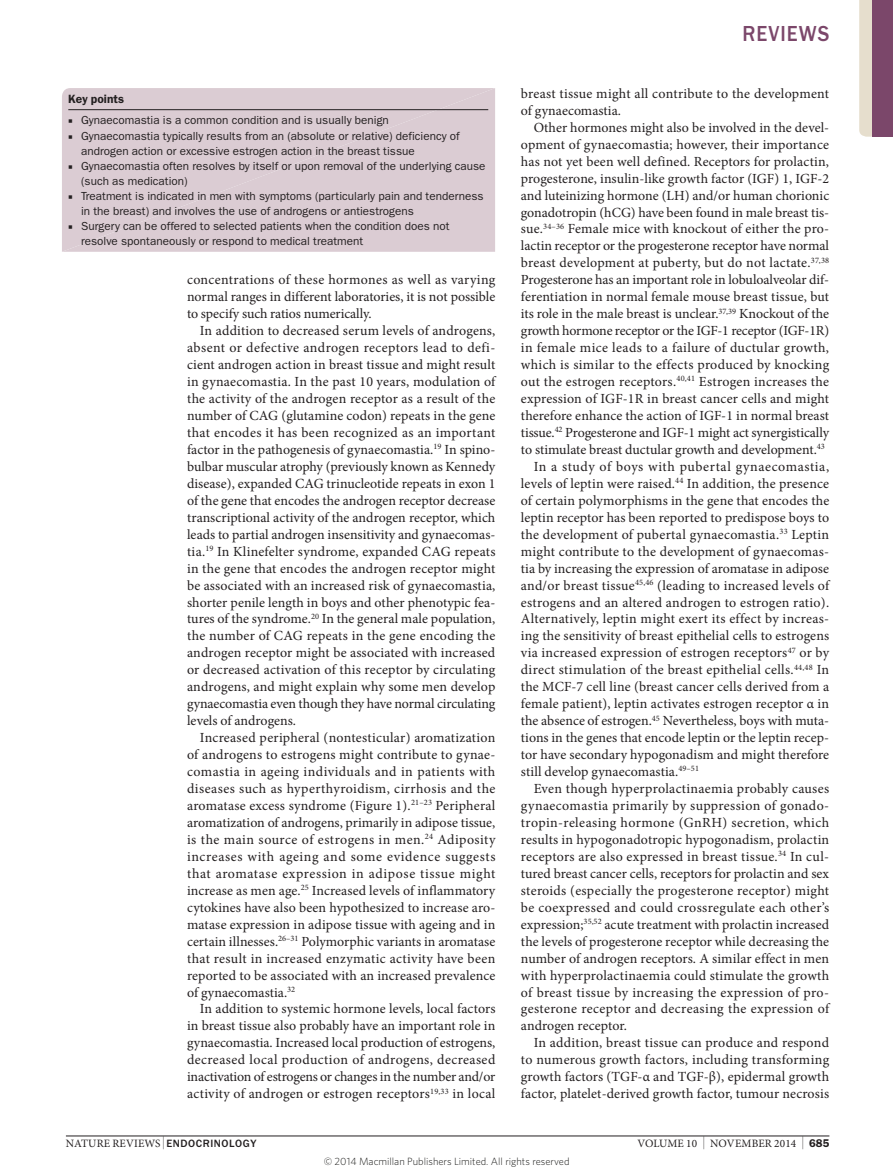
<style>
.page{position:relative;width:893px;height:1174px;background:#fff}
.page>*{position:absolute;margin:0;border:0;box-sizing:border-box;transform-origin:0 0}
.t1{font:500 22.5px "ITC Franklin Gothic Std";letter-spacing:.05em;color:#7b476a;scale:.9 1}
.Body_text{font:13.95px/17px "Minion Pro";letter-spacing:.005em;color:#231f20;text-align:justify}
.Body_first{font:13.95px/17px "Minion Pro";letter-spacing:-.005em;color:#231f20;text-align:justify}
.Box_title{font:600 12px "ITC Franklin Gothic Std";color:#231f20}
.t2{font:11.7px/15px "ITC Franklin Gothic Std";color:#231f20}
.t3{font:11.25px "Minion Pro";letter-spacing:.01em;color:#231f20}
.t4{font:300 10.5px "Whitney";color:#1d1d1b}
.s1{font-family:"Minion Pro"}
.s2{font-size:12.9px}
.s3{font-family:"ITC Franklin Gothic Std";font-weight:500;font-size:10.95px}
.s4{font-family:"ITC Franklin Gothic Std";font-weight:600}
</style>
<div class="page">
<hr style="left:66px;top:1135px;width:763px;height:1px;background:#231f20">
<div style="left:62px;top:88px;width:433px;height:164px;background:#dbccd3"></div>
<hr style="left:68px;top:109px;width:420px;height:1px;background:#231f20">
<svg style="left:859px;top:0;width:13px;height:137px;background:#e6dece"></svg>
<div style="left:872px;top:0;width:21px;height:137px;background:#7b476a"></div>
<p class="Box_title" style="left:68px;top:92px;width:57px">Key points</p>
<p class="t2" style="left:68px;top:113px;width:322px"><span class="s1">■</span> Gynaecomastia is a common condition and is usually benign</p>
<p class="t2" style="left:81px;top:128px;width:380px;text-indent:-13px"><span class="s1">■</span> Gynaecomastia typically results from an (absolute or relative) deficiency of androgen action or excessive estrogen action in the breast tissue</p>
<p class="t2" style="left:81px;top:158px;width:406px;text-indent:-13px"><span class="s1">■</span> Gynaecomastia often resolves by itself or upon removal of the underlying cause (such as medication)</p>
<p class="t2" style="left:81px;top:188px;width:404px;text-indent:-13px"><span class="s1">■</span> Treatment is indicated in men with symptoms (particularly pain and tenderness in the breast) and involves the use of androgens or antiestrogens</p>
<p class="t2" style="left:81px;top:218px;width:370px;text-indent:-13px"><span class="s1">■</span> Surgery can be offered to selected patients when the condition does not resolve spontaneously or respond to medical treatment</p>
<p class="Body_first" style="left:187px;top:271px;width:310px">concentrations of these hormones as well as varying normal ranges in different laboratories, it is not possible to specify such ratios numerically.</p>
<p class="Body_text" style="left:187px;top:322px;width:310px;text-indent:13px">In addition to decreased serum levels of androgens, absent or defective androgen receptors lead to defi&shy;cient androgen action in breast tissue and might result in gynaecomastia. In the past 10 years, modulation of the activity of the androgen receptor as a result of the number of CAG (glutamine codon) repeats in the gene that encodes it has been recognized as an important factor in the pathogenesis of gynaecomastia.<sup>19</sup> In spino&shy;bulbar muscular atrophy (previously known as Kennedy disease), expanded CAG trinucleotide repeats in exon 1 of the gene that encodes the androgen receptor decrease transcriptional activity of the androgen receptor, which leads to partial androgen insensitivity and gynaecomas&shy;tia.<sup>19</sup> In Klinefelter syndrome, expanded CAG repeats in the gene that encodes the androgen receptor might be associated with an increased risk of gynaecomastia, shorter penile length in boys and other phenotypic fea&shy;tures of the syndrome.<sup>20</sup> In the general male population, the number of CAG repeats in the gene encoding the androgen receptor might be associated with increased or decreased activation of this receptor by circulating androgens, and might explain why some men develop gynaecomastia even though they have normal circulating levels of androgens.</p>
<p class="Body_text" style="left:187px;top:729px;width:310px;text-indent:13px">Increased peripheral (nontesticular) aromatization of androgens to estrogens might contribute to gynae&shy;comastia in ageing individuals and in patients with diseases such as hyperthyroidism, cirrhosis and the aromatase excess syndrome (Figure 1).<sup>21–23</sup> Peripheral aromatization of androgens, primarily in adipose tissue, is the main source of estrogens in men.<sup>24</sup> Adiposity increases with ageing and some evidence suggests that aromatase expression in adipose tissue might increase as men age.<sup>25</sup> Increased levels of inflammatory cytokines have also been hypothesized to increase aro&shy;matase expression in adipose tissue with ageing and in certain illnesses.<sup>26–31</sup> Polymorphic variants in aromatase that result in increased enzymatic activity have been reported to be associated with an increased prevalence of gynaecomastia.<sup>32</sup></p>
<p class="Body_text" style="left:187px;top:1000px;width:310px;text-indent:13px">In addition to systemic hormone levels, local factors in breast tissue also probably have an important role in gynaecomastia. Increased local production of estrogens, decreased local production of androgens, decreased inactivation of estrogens or changes in the number and/or activity of androgen or estrogen receptors<sup>19,33</sup> in local</p>
<h1 class="t1" style="left:742px;top:21px;width:98px">REVIEWS</h1>
<p class="Body_text" style="left:521px;top:85px;width:310px">breast tissue might all contribute to the development of gynaecomastia.</p>
<p class="Body_text" style="left:521px;top:119px;width:310px;text-indent:13px">Other hormones might also be involved in the devel&shy;opment of gynaecomastia; however, their importance has not yet been well defined. Receptors for prolactin, progesterone, insulin-like growth factor (IGF) 1, IGF‑2 and luteinizing hormone (LH) and/or human chorionic gonadotropin (hCG) have been found in male breast tis&shy;sue.<sup>34–36</sup> Female mice with knockout of either the pro&shy;lactin receptor or the progesterone receptor have normal breast development at puberty, but do not lactate.<sup>37,38<br></sup>Progesterone has an important role in lobuloalveolar dif&shy;ferentiation in normal female mouse breast tissue, but its role in the male breast is unclear.<sup>37,39</sup> Knockout of the growth hormone receptor or the IGF‑1 receptor (IGF‑1R) in female mice leads to a failure of ductular growth, which is similar to the effects produced by knocking out the estrogen receptors.<sup>40,41</sup> Estrogen increases the expression of IGF‑1R in breast cancer cells and might therefore enhance the action of IGF‑1 in normal breast tissue.<sup>42</sup> Progesterone and IGF‑1 might act synergistically to stimulate breast ductular growth and development.<sup>43</sup></p>
<p class="Body_text" style="left:521px;top:458px;width:310px;text-indent:13px">In a study of boys with pubertal gynaecomastia, levels of leptin were raised.<sup>44</sup> In addition, the presence of certain polymorphisms in the gene that encodes the leptin receptor has been reported to predispose boys to the development of pubertal gynaecomastia.<sup>33</sup> Leptin might contribute to the development of gynaecomas&shy;tia by increasing the expression of aromatase in adipose and/or breast tissue<sup>45,46</sup> (leading to increased levels of estrogens and an altered androgen to estrogen ratio).<br>Alternatively, leptin might exert its effect by increas&shy;ing the sensitivity of breast epithelial cells to estrogens via increased expression of estrogen receptors<sup>47</sup> or by direct stimulation of the breast epithelial cells.<sup>44,48</sup> In the MCF‑7 cell line (breast cancer cells derived from a female patient), leptin activates estrogen receptor α in the absence of estrogen.<sup>45</sup> Nevertheless, boys with muta&shy;tions in the genes that encode leptin or the leptin recep&shy;tor have secondary hypogonadism and might therefore still develop gynaecomastia.<sup>49–51</sup></p>
<p class="Body_text" style="left:521px;top:780px;width:310px;text-indent:13px">Even though hyperprolactinaemia probably causes gynaecomastia primarily by suppression of gonado&shy;tropin-releasing hormone (GnRH) secretion, which results in hypogonadotropic hypogonadism, prolactin receptors are also expressed in breast tissue.<sup>34</sup> In cul&shy;tured breast cancer cells, receptors for prolactin and sex steroids (especially the progesterone receptor) might be coexpressed and could crossregulate each other’s expression;<sup>35,52</sup> acute treatment with prolactin increased the levels of progesterone receptor while decreasing the number of androgen receptors. A similar effect in men with hyperprolactinaemia could stimulate the growth of breast tissue by increasing the expression of pro&shy;gesterone receptor and decreasing the expression of androgen receptor.</p>
<p class="Body_text" style="left:521px;top:1034px;width:310px;text-indent:13px">In addition, breast tissue can produce and respond to numerous growth factors, including transforming growth factors (TGF‑α and TGF‑β), epidermal growth factor, platelet-derived growth factor, tumour necrosis</p>
<p class="t3" style="left:66px;top:1135px;width:192px">NATURE REVIEWS <span class="s2">|</span> <span class="s3">ENDOCRINOLOGY</span></p>
<p class="t3" style="left:637px;top:1135px;width:194px">VOLUME 10 <span class="s2">|</span> NOVEMBER 2014 <span class="s2">|</span> <span class="s4">685</span></p>
<p class="t4" style="left:324px;top:1154px;width:247px">© 2014 Macmillan Publishers Limited. All rights reserved</p>
</div>
